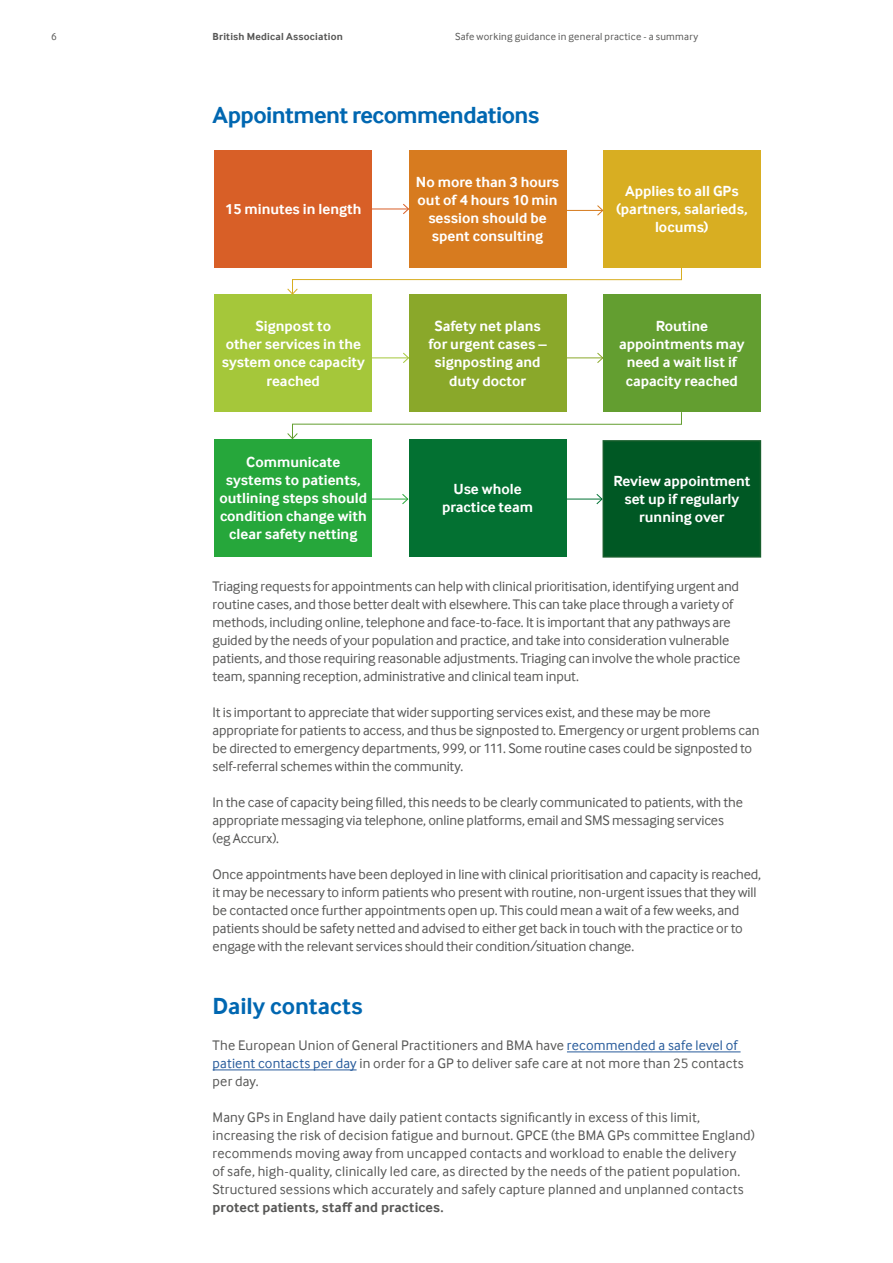
<style>
.page{position:relative;width:893px;height:1263px;background:#fff}
.page>*{position:absolute;margin:0;border:0;box-sizing:border-box;transform-origin:0 0}
.t1{font:700 24px "Inter Face";letter-spacing:-.02em;color:#0067b1}
.t2{font:700 24px "Inter Face";color:#0067b1}
.t3{font:700 15px/18px "Inter Face";color:#fff;text-align:center}
.t4{font:14.25px/18px "Inter Face";letter-spacing:-.005em;color:#575756}
.t5{font:700 14.25px "Inter Face";letter-spacing:.01em;color:#575756}
.t6{font:10.5px "Inter Face";letter-spacing:.025em;color:#575756}
.t7{font:700 10.5px "Inter Face";letter-spacing:.02em;color:#575756}
.s1{color:#275b9b}
</style>
<div class="page">
<hr style="left:567px;top:1052px;width:174px;height:1px;background:#275b9b">
<hr style="left:213px;top:1070px;width:144px;height:1px;background:#275b9b">
<div style="left:215px;top:150px;width:157px;height:117px;background:#d85f27"></div>
<div style="left:409px;top:150px;width:157px;height:117px;background:#d77b1f"></div>
<div style="left:603px;top:150px;width:157px;height:117px;background:#d8ae22"></div>
<div style="left:215px;top:295px;width:157px;height:117px;background:#a5c73a"></div>
<div style="left:409px;top:295px;width:157px;height:117px;background:#8aa82a"></div>
<div style="left:603px;top:295px;width:157px;height:117px;background:#639e30"></div>
<div style="left:215px;top:439px;width:157px;height:118px;background:#26a73b"></div>
<div style="left:409px;top:439px;width:157px;height:118px;background:#037132"></div>
<div style="left:603px;top:441px;width:157px;height:116px;background:#005824"></div>
<div style="left:602px;top:440px;width:159px;height:118px;border:2px solid #175e2c"></div>
<hr style="left:372px;top:209px;width:36px;height:1px;background:#d85e27">
<svg style="left:402px;top:203px;width:7px;height:11px"></svg>
<hr style="left:566px;top:210px;width:37px;height:1px;background:#d67a1d">
<svg style="left:596px;top:205px;width:8px;height:11px"></svg>
<svg style="left:287px;top:267px;width:395px;height:28px"></svg>
<hr style="left:372px;top:357px;width:36px;height:1px;background:#a4c73b">
<svg style="left:402px;top:352px;width:7px;height:11px"></svg>
<hr style="left:566px;top:357px;width:37px;height:1px;background:#8aa82a">
<svg style="left:596px;top:352px;width:7px;height:11px"></svg>
<svg style="left:287px;top:411px;width:395px;height:29px"></svg>
<hr style="left:371px;top:499px;width:37px;height:1px;background:#29a73b">
<svg style="left:401px;top:494px;width:8px;height:11px"></svg>
<hr style="left:565px;top:499px;width:37px;height:1px;background:#017234">
<svg style="left:596px;top:493px;width:7px;height:12px"></svg>
<p class="t6" style="left:51px;top:31px;width:7px">6</p>
<p class="t7" style="left:213px;top:30px;width:132px">British Medical Association</p>
<p class="t6" style="left:455px;top:31px;width:245px">Safe working guidance in general practice - a summary</p>
<h1 class="t1" style="left:213px;top:101px;width:328px">Appointment recommendations</h1>
<p class="t3" style="left:225px;top:200px;width:138px">15 minutes in length</p>
<p class="t3" style="left:416px;top:173px;width:145px">No more than 3 hours out of 4 hours 10 min session should be spent consulting</p>
<p class="t3" style="left:616px;top:182px;width:133px">Applies to all GPs (partners, salarieds, locums)</p>
<p class="t3" style="left:222px;top:317px;width:145px">Signpost to<br>other services in the system once capacity reached</p>
<p class="t3" style="left:428px;top:317px;width:120px">Safety net plans for urgent cases – signposting and duty doctor</p>
<p class="t3" style="left:619px;top:317px;width:127px">Routine appointments may need a wait list if capacity reached</p>
<p class="t3" style="left:219px;top:453px;width:149px">Communicate systems to patients, outlining steps should condition change with clear safety netting</p>
<p class="t3" style="left:442px;top:480px;width:92px">Use whole practice team</p>
<p class="t3" style="left:613px;top:472px;width:139px">Review appointment set up if regularly running over</p>
<p class="t4" style="left:213px;top:577px;width:529px">Triaging requests for appointments can help with clinical prioritisation, identifying urgent and routine cases, and those better dealt with elsewhere. This can take place through a variety of methods, including online, telephone and face-to-face. It is important that any pathways are guided by the needs of your population and practice, and take into consideration vulnerable patients, and those requiring reasonable adjustments. Triaging can involve the whole practice team, spanning reception, administrative and clinical team input.</p>
<p class="t4" style="left:213px;top:703px;width:548px">It is important to appreciate that wider supporting services exist, and these may be more appropriate for patients to access, and thus be signposted to. Emergency or urgent problems can be directed to emergency departments, 999, or 111. Some routine cases could be signposted to self-referral schemes within the community.</p>
<p class="t4" style="left:213px;top:793px;width:532px">In the case of capacity being filled, this needs to be clearly communicated to patients, with the appropriate messaging via telephone, online platforms, email and SMS messaging services (eg Accurx).</p>
<p class="t4" style="left:213px;top:865px;width:550px">Once appointments have been deployed in line with clinical prioritisation and capacity is reached, it may be necessary to inform patients who present with routine, non-urgent issues that they will be contacted once further appointments open up. This could mean a wait of a few weeks, and patients should be safety netted and advised to either get back in touch with the practice or to engage with the relevant services should their condition/situation change.</p>
<h1 class="t2" style="left:213px;top:992px;width:152px">Daily contacts</h1>
<p class="t4" style="left:213px;top:1036px;width:533px">The European Union of General Practitioners and BMA have <span class="s1">recommended a safe level of patient contacts per day</span> in order for a GP to deliver safe care at not more than 25 contacts per day.</p>
<p class="t4" style="left:213px;top:1108px;width:544px">Many GPs in England have daily patient contacts significantly in excess of this limit, increasing the risk of decision fatigue and burnout. GPCE (the BMA GPs committee England) recommends moving away from uncapped contacts and workload to enable the delivery<br>of safe, high-quality, clinically led care, as directed by the needs of the patient population.<br>Structured sessions which accurately and safely capture planned and unplanned contacts</p>
<p class="t5" style="left:213px;top:1199px;width:233px">protect patients, staff and practices.</p>
</div>
